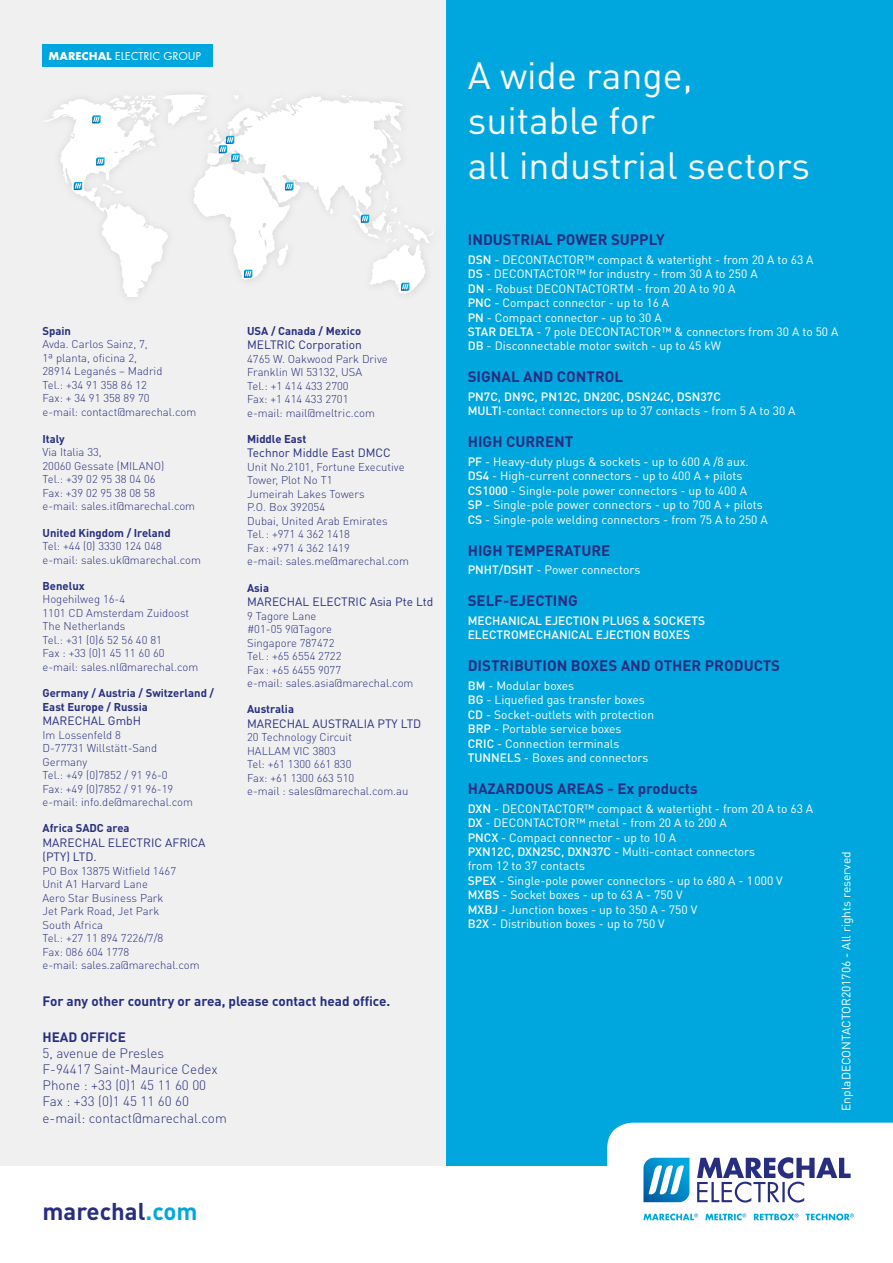
<style>
.page{position:relative;width:893px;height:1263px;background:#fff}
.page>*{position:absolute;margin:0;border:0;box-sizing:border-box;transform-origin:0 0}
.t1{font:37.5px/45px "DIN";color:#fff}
.t2{font:700 24px "DIN";color:#272e80}
.t3{font:700 15px "DIN";color:#272e80}
.t4{font:300 13.5px/16.2px "DIN Pro";color:#272e80}
.t5{font:700 13.5px "DIN Pro";color:#272e80}
.t6{font:12px/14.4px "DIN";color:#fff}
.t7{font:12px/14.4px "DIN Pro";color:#272e80}
.t8{font:500 12px/14.4px "DIN";color:#fff}
.t9{font:12px "Futura T";color:#fff}
.t10{font:300 11.25px/13.5px "DIN Pro";color:#272e80}
.t11{font:700 11.25px/13.5px "DIN Pro";color:#272e80}
.s1{font-weight:700}
.s2{color:#00a7de}
.s3{font-weight:500}
</style>
<div class="page">
<div style="left:0;top:0;width:893px;height:1165px;background:#f0f0f0"></div>
<div style="left:446px;top:0;width:447px;height:1165px;background:#00a7de"></div>
<svg style="left:43px;top:95px;width:390px;height:201px"></svg>
<div style="left:43px;top:44px;width:170px;height:22px;background:#00a7de"></div>
<svg style="left:607px;top:1123px;width:286px;height:98px"></svg>
<p class="t9" style="left:49px;top:49px;width:154px"><span class="s1">MARECHAL</span> ELECTRIC GROUP</p>
<p class="t11" style="left:43px;top:324px;width:30px">Spain</p>
<p class="t10" style="left:43px;top:337px;width:155px">Avda. Carlos Sainz, 7,<br>1ª planta, oficina 2,<br>28914 Leganés – Madrid<br>Tel.: +34 91 358 86 12<br>Fax: + 34 91 358 89 70<br>e-mail: contact@marechal.com</p>
<p class="t11" style="left:43px;top:432px;width:24px">Italy</p>
<p class="t10" style="left:43px;top:445px;width:154px">Via Italia 33,<br>20060 Gessate (MILANO)<br>Tel.: +39 02 95 38 04 06<br>Fax: +39 02 95 38 08 58<br>e-mail: sales.it@marechal.com</p>
<p class="t11" style="left:43px;top:525px;width:130px">United Kingdom / Ireland</p>
<p class="t10" style="left:43px;top:539px;width:160px">Tel: +44 (0) 3330 124 048<br>e-mail: sales.uk@marechal.com</p>
<p class="t11" style="left:43px;top:579px;width:44px">Benelux</p>
<p class="t10" style="left:43px;top:592px;width:157px">Hogehilweg 16-4<br>1101 CD Amsterdam Zuidoost<br>The Netherlands<br>Tel.: +31 (0)6 52 56 40 81<br>Fax : +33 (0)1 45 11 60 60 e-mail: sales.nl@marechal.com</p>
<p class="t11" style="left:43px;top:686px;width:173px">Germany / Austria / Switzerland /<br>East Europe / Russia</p>
<p class="t7" style="left:43px;top:713px;width:100px">MARECHAL GmbH</p>
<p class="t10" style="left:43px;top:727px;width:152px">Im Lossenfeld 8<br>D-77731 Willstätt-Sand<br>Germany<br>Tel.: +49 (0)7852 / 91 96-0<br>Fax: +49 (0)7852 / 91 96-19 e-mail: info.de@marechal.com</p>
<p class="t11" style="left:43px;top:821px;width:88px">Africa SADC area</p>
<p class="t7" style="left:43px;top:835px;width:164px">MARECHAL ELECTRIC AFRICA (PTY) LTD.</p>
<p class="t10" style="left:43px;top:863px;width:159px">PO Box 13875 Witfield 1467<br>Unit A1 Harvard Lane<br>Aero Star Business Park<br>Jet Park Road, Jet Park<br>South Africa<br>Tel.: +27 11 894 7226/7/8<br>Fax: 086 604 1778<br>e-mail: sales.za@marechal.com</p>
<p class="t11" style="left:247px;top:324px;width:116px">USA / Canada / Mexico</p>
<p class="t7" style="left:247px;top:337px;width:116px">MELTRIC Corporation</p>
<p class="t10" style="left:247px;top:351px;width:142px">4765 W. Oakwood Park Drive<br>Franklin WI 53132, USA<br>Tel.: +1 414 433 2700<br>Fax: +1 414 433 2701<br>e-mail: mail@meltric.com</p>
<p class="t11" style="left:247px;top:432px;width:61px">Middle East</p>
<p class="t7" style="left:247px;top:445px;width:145px">Technor Middle East DMCC</p>
<p class="t10" style="left:247px;top:460px;width:163px">Unit No.2101, Fortune Executive<br>Tower, Plot No T1<br>Jumeirah Lakes Towers<br>P.O. Box 392054<br>Dubai, United Arab Emirates<br>Tel. : +971 4 362 1418<br>Fax : +971 4 362 1419<br>e-mail: sales.me@marechal.com</p>
<p class="t11" style="left:247px;top:580px;width:23px">Asia</p>
<p class="t7" style="left:247px;top:594px;width:188px">MARECHAL ELECTRIC Asia Pte Ltd</p>
<p class="t10" style="left:247px;top:608px;width:168px">9 Tagore Lane<br>#01-05 9@Tagore<br>Singapore 787472<br>Tel. : +65 6554 2722<br>Fax : +65 6455 9077<br>e-mail: sales.asia@marechal.com</p>
<p class="t11" style="left:247px;top:702px;width:48px">Australia</p>
<p class="t7" style="left:247px;top:716px;width:176px">MARECHAL AUSTRALIA PTY LTD</p>
<p class="t10" style="left:247px;top:730px;width:163px">20 Technology Circuit<br>HALLAM VIC 3803<br>Tel: +61 1300 661 830<br>Fax: +61 1300 663 510<br>e-mail : sales@marechal.com.au</p>
<p class="t5" style="left:43px;top:992px;width:349px">For any other country or area, please contact head office.</p>
<p class="t5" style="left:43px;top:1027px;width:85px">HEAD OFFICE</p>
<p class="t4" style="left:43px;top:1044px;width:186px">5, avenue de Presles<br>F-94417 Saint-Maurice Cedex<br>Phone : +33 (0)1 45 11 60 00<br>Fax : +33 (0)1 45 11 60 60 e-mail: contact@marechal.com</p>
<h2 class="t2" style="left:43px;top:1196px;width:156px">marechal<span class="s2">.com</span></h2>
<h1 class="t1" style="left:468px;top:52px;width:344px">A wide range, suitable for<br>all industrial sectors</h1>
<h3 class="t3" style="left:468px;top:230px;width:198px">INDUSTRIAL POWER SUPPLY</h3>
<p class="t6" style="left:468px;top:252px;width:372px"><span class="s3">DSN</span> - DECONTACTOR™ compact &amp; watertight - from 20 A to 63 A<br><span class="s3">DS</span> - DECONTACTOR™ for industry - from 30 A to 250 A<br><span class="s3">DN</span> - Robust DECONTACTORTM - from 20 A to 90 A<br><span class="s3">PNC</span> - Compact connector - up to 16 A<br><span class="s3">PN</span> - Compact connector - up to 30 A<br><span class="s3">STAR DELTA</span> - 7 pole DECONTACTOR™ &amp; connectors from 30 A to 50 A <span class="s3">DB</span> - Disconnectable motor switch - up to 45 kW</p>
<h3 class="t3" style="left:468px;top:367px;width:157px">SIGNAL AND CONTROL</h3>
<p class="t6" style="left:468px;top:389px;width:329px"><span class="s3">PN7C, DN9C, PN12C, DN20C, DSN24C, DSN37C<br>MULTI</span>-contact connectors up to 37 contacts - from 5 A to 30 A</p>
<h3 class="t3" style="left:468px;top:432px;width:107px">HIGH CURRENT</h3>
<p class="t6" style="left:468px;top:454px;width:302px"><span class="s3">PF</span> - Heavy-duty plugs &amp; sockets - up to 600 A /8 aux.<br><span class="s3">DS4</span> - High-current connectors - up to 400 A + pilots <span class="s3">CS1000</span> - Single-pole power connectors - up to 400 A<br><span class="s3">SP</span> - Single-pole power connectors - up to 700 A + pilots <span class="s3">CS</span> - Single-pole welding connectors - from 75 A to 250 A</p>
<h3 class="t3" style="left:468px;top:540px;width:144px">HIGH TEMPERATURE</h3>
<p class="t6" style="left:468px;top:563px;width:174px"><span class="s3">PNHT/DSHT</span> - Power connectors</p>
<h3 class="t3" style="left:468px;top:591px;width:112px">SELF-EJECTING</h3>
<p class="t8" style="left:468px;top:613px;width:239px">MECHANICAL EJECTION PLUGS &amp; SOCKETS<br>ELECTROMECHANICAL EJECTION BOXES</p>
<h3 class="t3" style="left:468px;top:656px;width:314px">DISTRIBUTION BOXES AND OTHER PRODUCTS</h3>
<p class="t6" style="left:468px;top:678px;width:188px"><span class="s3">BM</span> - Modular boxes<br><span class="s3">BG</span> - Liquefied gas transfer boxes<br><span class="s3">CD</span> - Socket-outlets with protection<br><span class="s3">BRP</span> - Portable service boxes<br><span class="s3">CRIC</span> - Connection terminals<br><span class="s3">TUNNELS</span> - Boxes and connectors</p>
<h3 class="t3" style="left:468px;top:779px;width:231px">HAZARDOUS AREAS - Ex products</h3>
<p class="t6" style="left:468px;top:801px;width:347px"><span class="s3">DXN</span> - DECONTACTOR™ compact &amp; watertight - from 20 A to 63 A <span class="s3">DX</span> - DECONTACTOR™ metal - from 20 A to 200 A<br><span class="s3">PNCX</span> - Compact connector - up to 10 A<br><span class="s3">PXN12C, DXN25C, DXN37C</span> - Multi-contact connectors<br>from 12 to 37 contacts<br><span class="s3">SPEX</span> - Single-pole power connectors - up to 680 A - 1 000 V <span class="s3">MXBS</span> - Socket boxes - up to 63 A - 750 V<br><span class="s3">MXBJ</span> - Junction boxes - up to 350 A - 750 V<br><span class="s3">B2X</span> - Distribution boxes - up to 750 V</p>
<p class="t6" style="left:839px;top:1111px;width:261px;rotate:-90deg">EnplaDECONTACTOR201706 - All rights reserved</p>
</div>
